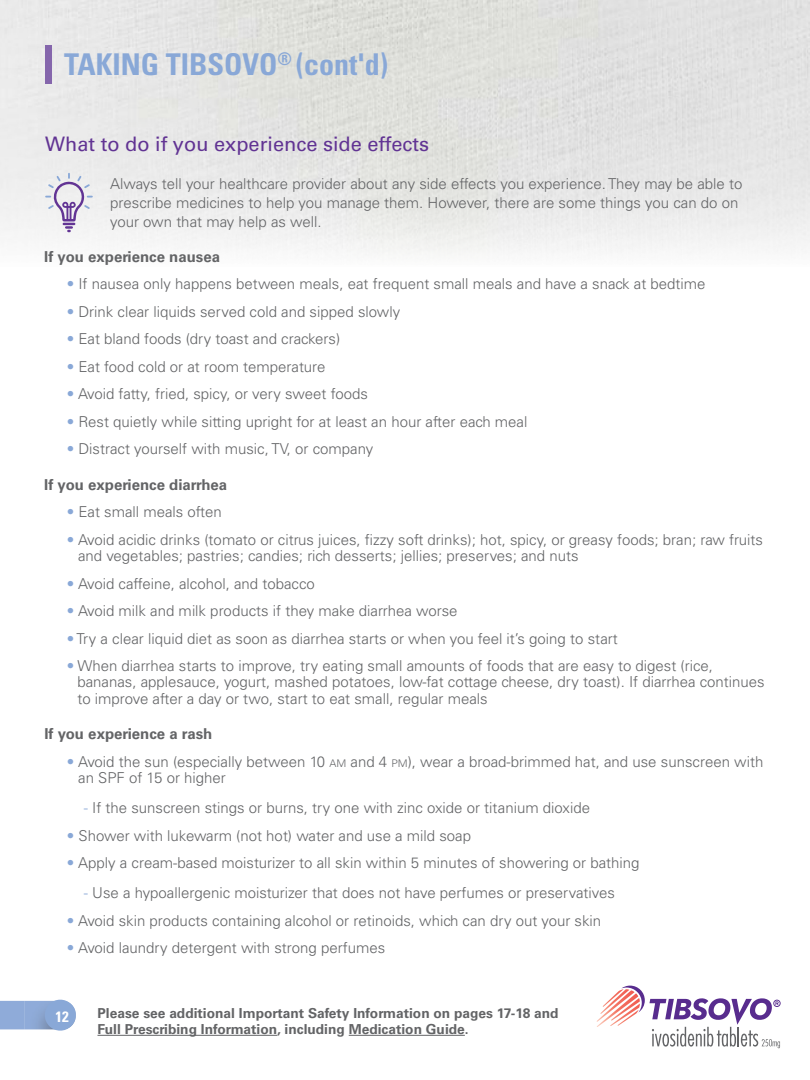
<style>
.page{position:relative;width:810px;height:1080px;background:#fff}
.page>*{position:absolute;margin:0;border:0;box-sizing:border-box;transform-origin:0 0}
.t1{font:700 condensed 30px "Univers LT Std";color:#89a8d7}
.t2{font:20px "Univers LT Std";color:#613393}
.t3{font:300 15px/16.2px "Univers LT Std";color:#636466}
.t4{font:700 15px "Univers LT Std";color:#636466}
.t5{font:700 condensed 15px "Univers LT Std";color:#fff}
.t6{font:700 13.75px/16.2px "Univers LT Std";color:#636466}
.s1{color:#89a8d7}
.s2{font-size:10.5px}
</style>
<div class="page">
<img style="left:0;top:1001px;width:43px;height:28px">
<svg style="left:43px;top:999px;width:33px;height:32px"></svg>
<img style="left:0;top:0;width:810px;height:255px">
<hr style="left:98px;top:1035px;width:179px;height:1px;background:#636466">
<hr style="left:349px;top:1035px;width:116px;height:1px;background:#636466">
<svg style="left:597px;top:986px;width:184px;height:62px"></svg>
<svg style="left:45px;top:173px;width:48px;height:59px"></svg>
<div style="left:45px;top:45px;width:7px;height:39px;background:#8566ac"></div>
<h1 class="t1" style="left:64px;top:46px;width:326px">TAKING TIBSOVO<sup>®</sup> (cont'd)</h1>
<h2 class="t2" style="left:45px;top:132px;width:386px">What to do if you experience side effects</h2>
<p class="t3" style="left:110px;top:175px;width:634px;line-height:18.8px">Always tell your healthcare provider about any side effects you experience. They may be able to prescribe medicines to help you manage them. However, there are some things you can do on your own that may help as well.</p>
<p class="t4" style="left:44px;top:248px;width:177px">If you experience nausea</p>
<p class="t3" style="left:67px;top:276px;width:640px"><span class="s1">•</span> If nausea only happens between meals, eat frequent small meals and have a snack at bedtime</p>
<p class="t3" style="left:67px;top:303px;width:335px"><span class="s1">•</span> Drink clear liquids served cold and sipped slowly</p>
<p class="t3" style="left:67px;top:331px;width:275px"><span class="s1">•</span> Eat bland foods (dry toast and crackers)</p>
<p class="t3" style="left:67px;top:358px;width:260px"><span class="s1">•</span> Eat food cold or at room temperature</p>
<p class="t3" style="left:67px;top:386px;width:303px"><span class="s1">•</span> Avoid fatty, fried, spicy, or very sweet foods</p>
<p class="t3" style="left:67px;top:413px;width:462px"><span class="s1">•</span> Rest quietly while sitting upright for at least an hour after each meal</p>
<p class="t3" style="left:67px;top:441px;width:308px"><span class="s1">•</span> Distract yourself with music, TV, or company</p>
<p class="t4" style="left:44px;top:476px;width:184px">If you experience diarrhea</p>
<p class="t3" style="left:67px;top:504px;width:157px"><span class="s1">•</span> Eat small meals often</p>
<p class="t3" style="left:78px;top:532px;width:686px;text-indent:-11px"><span class="s1">•</span> Avoid acidic drinks (tomato or citrus juices, fizzy soft drinks); hot, spicy, or greasy foods; bran; raw fruits and vegetables; pastries; candies; rich desserts; jellies; preserves; and nuts</p>
<p class="t3" style="left:67px;top:575px;width:250px"><span class="s1">•</span> Avoid caffeine, alcohol, and tobacco</p>
<p class="t3" style="left:67px;top:603px;width:392px"><span class="s1">•</span> Avoid milk and milk products if they make diarrhea worse</p>
<p class="t3" style="left:67px;top:630px;width:553px"><span class="s1">•</span> Try a clear liquid diet as soon as diarrhea starts or when you feel it’s going to start</p>
<p class="t3" style="left:77px;top:658px;width:689px;text-indent:-11px"><span class="s1">•</span> When diarrhea starts to improve, try eating small amounts of foods that are easy to digest (rice, bananas, applesauce, yogurt, mashed potatoes, low-fat cottage cheese, dry toast). If diarrhea continues to improve after a day or two, start to eat small, regular meals</p>
<p class="t4" style="left:44px;top:725px;width:170px">If you experience a rash</p>
<p class="t3" style="left:78px;top:754px;width:687px;text-indent:-11px"><span class="s1">•</span> Avoid the sun (especially between 10 <span class="s2">AM</span> and 4 <span class="s2">PM</span>), wear a broad-brimmed hat, and use sunscreen with an SPF of 15 or higher</p>
<p class="t3" style="left:84px;top:800px;width:508px"><span class="s1">-</span> If the sunscreen stings or burns, try one with zinc oxide or titanium dioxide</p>
<p class="t3" style="left:67px;top:827px;width:406px"><span class="s1">•</span> Shower with lukewarm (not hot) water and use a mild soap</p>
<p class="t3" style="left:67px;top:855px;width:574px"><span class="s1">•</span> Apply a cream-based moisturizer to all skin within 5 minutes of showering or bathing</p>
<p class="t3" style="left:84px;top:885px;width:533px"><span class="s1">-</span> Use a hypoallergenic moisturizer that does not have perfumes or preservatives</p>
<p class="t3" style="left:67px;top:912px;width:536px"><span class="s1">•</span> Avoid skin products containing alcohol or retinoids, which can dry out your skin</p>
<p class="t3" style="left:67px;top:940px;width:320px"><span class="s1">•</span> Avoid laundry detergent with strong perfumes</p>
<p class="t5" style="left:56px;top:1007px;width:15px">12</p>
<p class="t6" style="left:98px;top:1005px;width:463px">Please see additional Important Safety Information on pages 17-18 and<br>Full Prescribing Information, including Medication Guide.</p>
</div>
